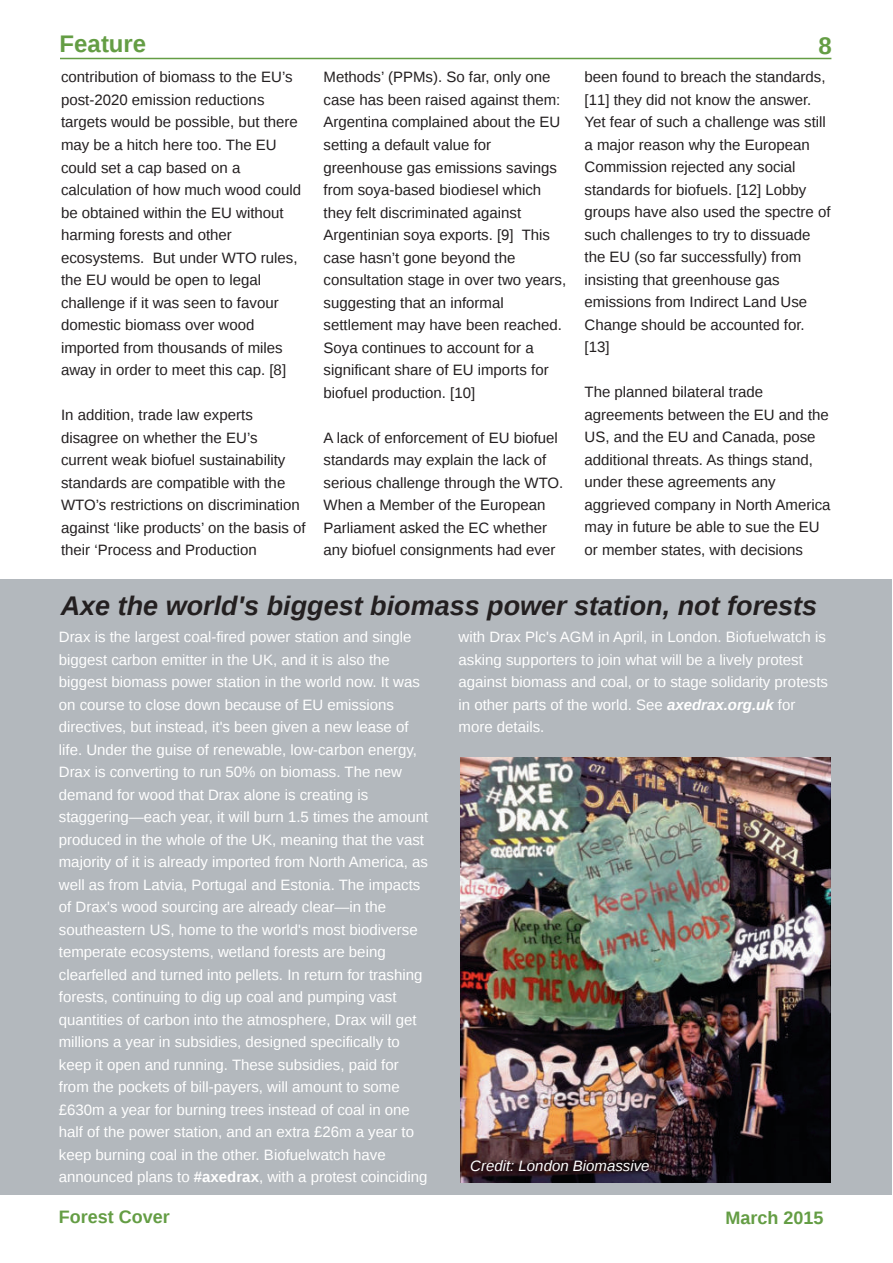
<style>
.page{position:relative;width:893px;height:1263px;background:#fff}
.page>*{position:absolute;margin:0;border:0;box-sizing:border-box;transform-origin:0 0}
.t1{font:italic 700 27px "Liberation Sans";color:#231f20}
.t2{font:700 24px "Liberation Sans";color:#649d44}
.t3{font:700 18px "Liberation Sans";color:#649d44}
.t4{font:15px/22.5px "Liberation Sans";color:#231f20}
.t5{font:15px/22.5px "Liberation Sans";color:#fff}
.t6{font:italic 15px "Liberation Sans";color:#fff}
.s1{font-weight:700}
.s2{font-weight:700;font-style:italic}
</style>
<div class="page">
<div style="left:0;top:579px;width:892px;height:616px;background:#b3b8bd"></div>
<img style="left:460px;top:757px;width:370px;height:425px">
<hr style="left:60px;top:58px;width:771px;height:1px;background:#649d44">
<h2 class="t2" style="left:60px;top:30px;width:88px">Feature</h2>
<p class="t4" style="left:61px;top:66px;width:242px">contribution of biomass to the EU’s post-2020 emission reductions targets would be possible, but there may be a hitch here too. The EU could set a cap based on a calculation of how much wood could be obtained within the EU without harming forests and other ecosystems. But under WTO rules, the EU would be open to legal challenge if it was seen to favour domestic biomass over wood imported from thousands of miles away in order to meet this cap. [8]</p>
<p class="t4" style="left:61px;top:404px;width:246px">In addition, trade law experts disagree on whether the EU’s current weak biofuel sustainability standards are compatible with the WTO’s restrictions on discrimination against ‘like products’ on the basis of their ‘Process and Production</p>
<p class="t4" style="left:324px;top:66px;width:244px">Methods’ (PPMs). So far, only one case has been raised against them:<br>Argentina complained about the EU setting a default value for greenhouse gas emissions savings from soya-based biodiesel which they felt discriminated against<br>Argentinian soya exports. [9] This case hasn’t gone beyond the consultation stage in over two years, suggesting that an informal settlement may have been reached.<br>Soya continues to account for a significant share of EU imports for biofuel production. [10]</p>
<p class="t4" style="left:324px;top:426px;width:241px">A lack of enforcement of EU biofuel standards may explain the lack of serious challenge through the WTO.<br>When a Member of the European<br>Parliament asked the EC whether any biofuel consignments had ever</p>
<h2 class="t2" style="left:818px;top:32px;width:15px">8</h2>
<p class="t4" style="left:585px;top:66px;width:247px">been found to breach the standards, [11] they did not know the answer.<br>Yet fear of such a challenge was still a major reason why the European<br>Commission rejected any social standards for biofuels. [12] Lobby groups have also used the spectre of such challenges to try to dissuade the EU (so far successfully) from insisting that greenhouse gas emissions from Indirect Land Use<br>Change should be accounted for. [13]</p>
<p class="t4" style="left:585px;top:381px;width:247px">The planned bilateral trade agreements between the EU and the<br>US, and the EU and Canada, pose additional threats. As things stand, under these agreements any aggrieved company in North America may in future be able to sue the EU or member states, with decisions</p>
<h1 class="t1" style="left:61px;top:590px;width:758px">Axe the world's biggest biomass power station, not forests</h1>
<p class="t5" style="left:59px;top:626px;width:371px">Drax is the largest coal-fired power station and single biggest carbon emitter in the UK, and it is also the biggest biomass power station in the world now. It was on course to close down because of EU emissions directives, but instead, it's been given a new lease of life. Under the guise of renewable, low-carbon energy, Drax is converting to run 50% on biomass. The new demand for wood that Drax alone is creating is staggering—each year, it will burn 1.5 times the amount produced in the whole of the UK, meaning that the vast majority of it is already imported from North America, as well as from Latvia, Portugal and Estonia. The impacts of Drax's wood sourcing are already clear—in the southeastern US, home to the world's most biodiverse temperate ecosystems, wetland forests are being clearfelled and turned into pellets. In return for trashing forests, continuing to dig up coal and pumping vast quantities of carbon into the atmosphere, Drax will get millions a year in subsidies, designed specifically to keep it open and running. These subsidies, paid for from the pockets of bill-payers, will amount to some £630m a year for burning trees instead of coal in one half of the power station, and an extra £26m a year to keep burning coal in the other. Biofuelwatch have announced plans to <span class="s1">#axedrax</span>, with a protest coinciding</p>
<p class="t5" style="left:459px;top:626px;width:371px">with Drax Plc's AGM in April, in London. Biofuelwatch is asking supporters to join what will be a lively protest against biomass and coal, or to stage solidarity protests in other parts of the world. See <span class="s2">axedrax.org.uk</span> for more details.</p>
<p class="t6" style="left:470px;top:1157px;width:181px">Credit: London Biomassive</p>
<p class="t3" style="left:59px;top:1207px;width:113px">Forest Cover</p>
<p class="t3" style="left:725px;top:1207px;width:100px">March 2015</p>
</div>
